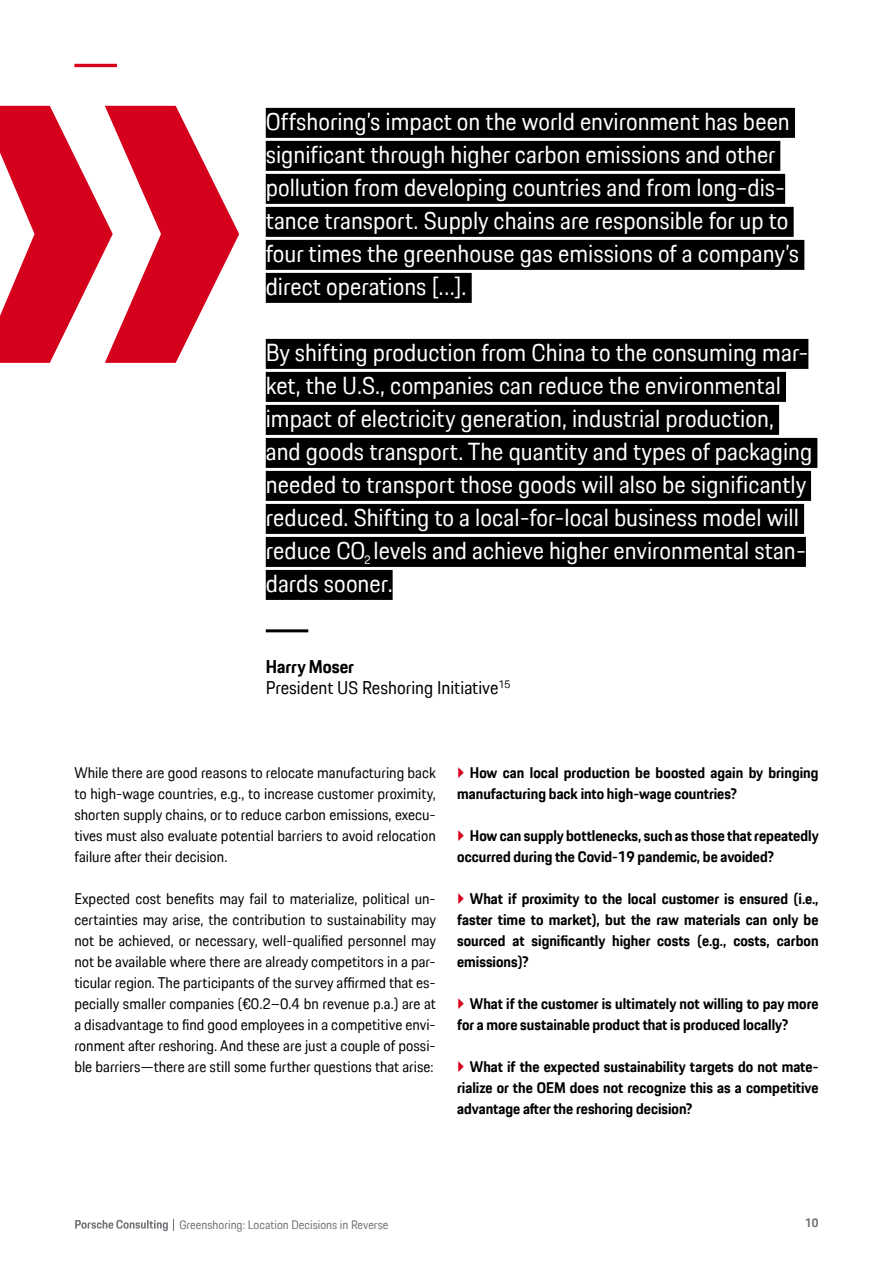
<style>
.page{position:relative;width:893px;height:1263px;background:#fff}
.page>*{position:absolute;margin:0;border:0;box-sizing:border-box;transform-origin:0 0}
.t1{font:24px/33px "Porsche Next TT";color:#fff}
.t2{font:18px/21px "Porsche Next TT";color:#000}
.t3{font:15px/21px "Porsche Next TT";color:#000;text-align:justify}
.t4{font:700 15px/21px "Porsche Next TT";color:#000}
.t5{font:12px "Porsche Next TT";color:#737278}
.t6{font:700 12px "Porsche Next TT";color:#737278}
.t7{font:12px "Porsche Next TT";color:#fff}
.s1{font-weight:700}
</style>
<div class="page">
<hr style="left:74px;top:64px;width:43px;height:3px;background:#d5001c">
<svg style="left:75px;top:1219px;width:99px;height:12px"></svg>
<svg style="left:0;top:106px;width:239px;height:257px;fill:#d5001c"></svg>
<div style="left:266px;top:108px;width:529px;height:30px;background:#000"></div>
<div style="left:266px;top:141px;width:514px;height:30px;background:#000"></div>
<div style="left:266px;top:174px;width:519px;height:30px;background:#000"></div>
<div style="left:266px;top:207px;width:528px;height:30px;background:#000"></div>
<div style="left:266px;top:240px;width:538px;height:30px;background:#000"></div>
<div style="left:266px;top:273px;width:206px;height:30px;background:#000"></div>
<div style="left:266px;top:339px;width:542px;height:30px;background:#000"></div>
<div style="left:266px;top:372px;width:520px;height:30px;background:#000"></div>
<div style="left:266px;top:405px;width:513px;height:30px;background:#000"></div>
<div style="left:266px;top:438px;width:551px;height:30px;background:#000"></div>
<div style="left:266px;top:471px;width:545px;height:30px;background:#000"></div>
<div style="left:266px;top:504px;width:538px;height:30px;background:#000"></div>
<div style="left:266px;top:537px;width:540px;height:30px;background:#000"></div>
<div style="left:266px;top:570px;width:127px;height:30px;background:#000"></div>
<hr style="left:266px;top:629px;width:42px;height:3px;background:#000">
<p class="t1" style="left:266px;top:105px;width:535px">Offshoring’s impact on the world environment has been significant through higher carbon emissions and other pollution from developing countries and from long-dis&shy;tance transport. Supply chains are responsible for up to four times the greenhouse gas emissions of a company’s direct operations […].</p>
<p class="t1" style="left:266px;top:336px;width:548px">By shifting production from China to the consuming mar&shy;ket, the U.S., companies can reduce the environmental impact of electricity generation, industrial production, and goods transport. The quantity and types of packaging needed to transport those goods will also be significantly reduced. Shifting to a local-for-local business model will reduce CO levels and achieve higher environmental stan&shy;dards sooner.</p>
<p class="t7" style="left:364px;top:552px;width:8px">2</p>
<p class="t2" style="left:266px;top:656px;width:246px"><span class="s1">Harry Moser<br></span>President US Reshoring Initiative<sup>15</sup></p>
<p class="t3" style="left:74px;top:762px;width:363px">While there are good reasons to relocate manufacturing back to high-wage countries, e.g., to increase customer proximity, shorten supply chains, or to reduce carbon emissions, execu&shy;tives must also evaluate potential barriers to avoid relocation failure after their decision.</p>
<p class="t3" style="left:74px;top:888px;width:363px">Expected cost benefits may fail to materialize, political un&shy;certainties may arise, the contribution to sustainability may not be achieved, or necessary, well-qualified personnel may not be available where there are already competitors in a par&shy;ticular region. The participants of the survey affirmed that es&shy;pecially smaller companies (€0.2–0.4 bn revenue p.a.) are at a disadvantage to find good employees in a competitive envi&shy;ronment after reshoring. And these are just a couple of possi&shy;ble barriers—there are still some further questions that arise:</p>
<p class="t4" style="left:457px;top:762px;width:363px;text-indent:13px">How can local production be boosted again by bringing manufacturing back into high-wage countries?</p>
<p class="t4" style="left:457px;top:825px;width:363px;text-indent:13px">How can supply bottlenecks, such as those that repeatedly occurred during the Covid-19 pandemic, be avoided?</p>
<p class="t4" style="left:457px;top:888px;width:363px;text-align:justify;text-indent:13px">What if proximity to the local customer is ensured (i.e., faster time to market), but the raw materials can only be sourced at significantly higher costs (e.g., costs, carbon emissions)?</p>
<p class="t4" style="left:457px;top:993px;width:363px;text-indent:13px">What if the customer is ultimately not willing to pay more for a more sustainable product that is produced locally?</p>
<p class="t4" style="left:457px;top:1056px;width:363px;text-align:justify;text-indent:13px">What if the expected sustainability targets do not mate&shy;rialize or the OEM does not recognize this as a competitive advantage after the reshoring decision?</p>
<p class="t5" style="left:179px;top:1216px;width:211px">Greenshoring: Location Decisions in Reverse</p>
<p class="t6" style="left:805px;top:1215px;width:15px">10</p>
</div>
